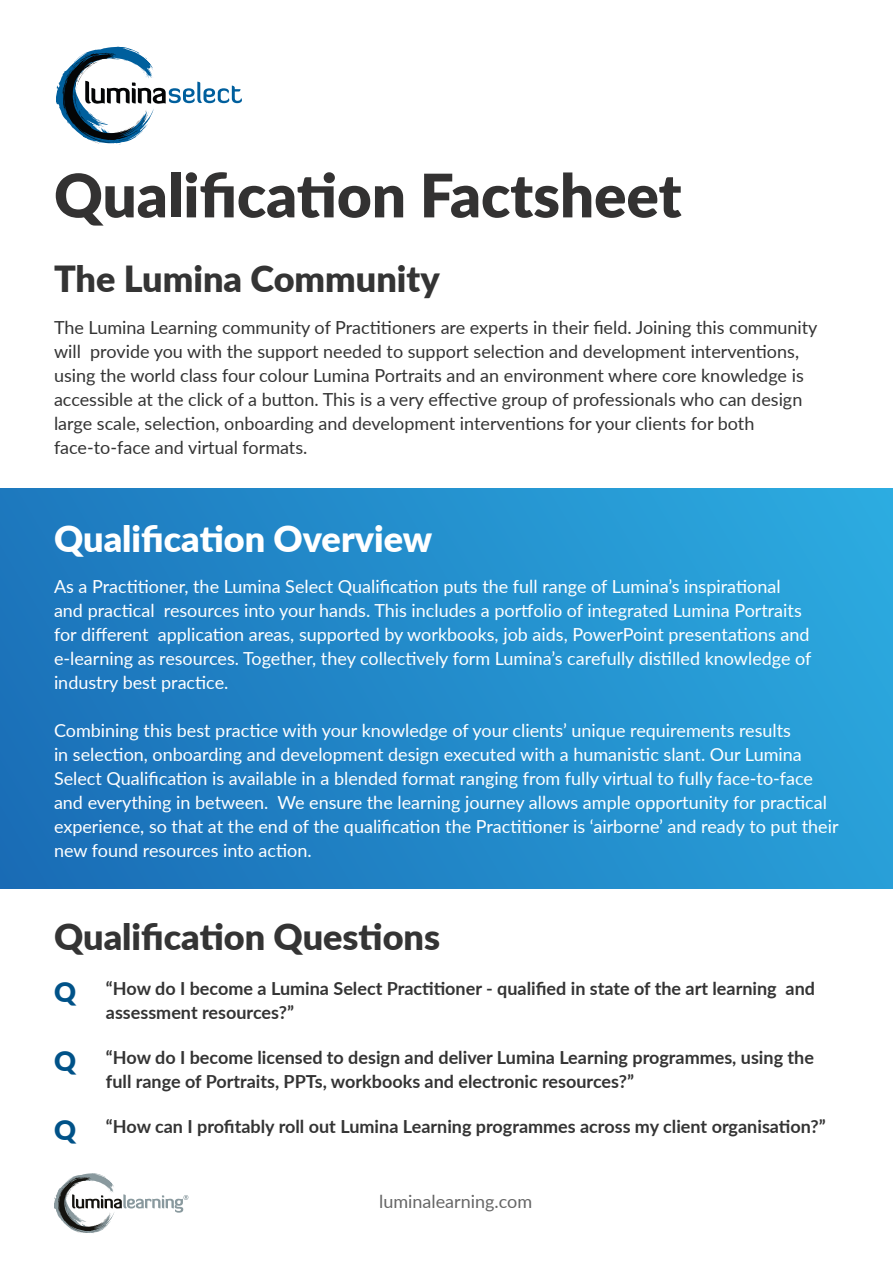
<style>
.page{position:relative;width:893px;height:1263px;background:#fff}
.page>*{position:absolute;margin:0;border:0;box-sizing:border-box;transform-origin:0 0}
.t1{font:900 60px "Lato";color:#333232}
.t2{font:900 36px "Lato";color:#343434}
.t3{font:900 36px "Lato";color:#fff}
.t4{font:900 27px "Lato";color:#005288}
.t5{font:18px/24px "Lato";color:#fff}
.t6{font:18px/24px "Lato";color:#343434}
.t7{font:700 18px/24px "Lato";color:#343434}
.t8{font:18px "Lato";color:#666}
</style>
<div class="page">
<svg style="left:54px;top:1173px;width:134px;height:60px"></svg>
<div style="left:0;top:489px;width:893px;height:399px;background:linear-gradient(to right,#1b72b9,#2ba6dc)"></div>
<svg style="left:56px;top:46px;width:186px;height:98px"></svg>
<h1 class="t1" style="left:54px;top:150px;width:629px">Qualification Factsheet</h1>
<h2 class="t2" style="left:54px;top:252px;width:387px">The Lumina Community</h2>
<p class="t6" style="left:54px;top:314px;width:765px">The Lumina Learning community of Practitioners are experts in their field. Joining this community will provide you with the support needed to support selection and development interventions, using the world class four colour Lumina Portraits and an environment where core knowledge is accessible at the click of a button. This is a very effective group of professionals who can design large scale, selection, onboarding and development interventions for your clients for both face-to-face and virtual formats.</p>
<h2 class="t3" style="left:54px;top:512px;width:380px">Qualification Overview</h2>
<p class="t5" style="left:54px;top:574px;width:759px">As a Practitioner, the Lumina Select Qualification puts the full range of Lumina’s inspirational and practical resources into your hands. This includes a portfolio of integrated Lumina Portraits for different application areas, supported by workbooks, job aids, PowerPoint presentations and e-learning as resources. Together, they collectively form Lumina’s carefully distilled knowledge of industry best practice.</p>
<p class="t5" style="left:54px;top:718px;width:786px">Combining this best practice with your knowledge of your clients’ unique requirements results<br>in selection, onboarding and development design executed with a humanistic slant. Our Lumina Select Qualification is available in a blended format ranging from fully virtual to fully face-to-face and everything in between. We ensure the learning journey allows ample opportunity for practical experience, so that at the end of the qualification the Practitioner is ‘airborne’ and ready to put their new found resources into action.</p>
<h2 class="t2" style="left:54px;top:910px;width:388px">Qualification Questions</h2>
<h3 class="t4" style="left:54px;top:972px;width:24px">Q</h3>
<p class="t7" style="left:106px;top:975px;width:711px">“How do I become a Lumina Select Practitioner - qualified in state of the art learning and assessment resources?”</p>
<p class="t7" style="left:106px;top:1044px;width:710px">“How do I become licensed to design and deliver Lumina Learning programmes, using the full range of Portraits, PPTs, workbooks and electronic resources?”</p>
<p class="t7" style="left:106px;top:1113px;width:721px">“How can I profitably roll out Lumina Learning programmes across my client organisation?”</p>
<h3 class="t4" style="left:54px;top:1041px;width:24px">Q</h3>
<h3 class="t4" style="left:54px;top:1110px;width:24px">Q</h3>
<p class="t8" style="left:379px;top:1189px;width:155px">luminalearning.com</p>
</div>
